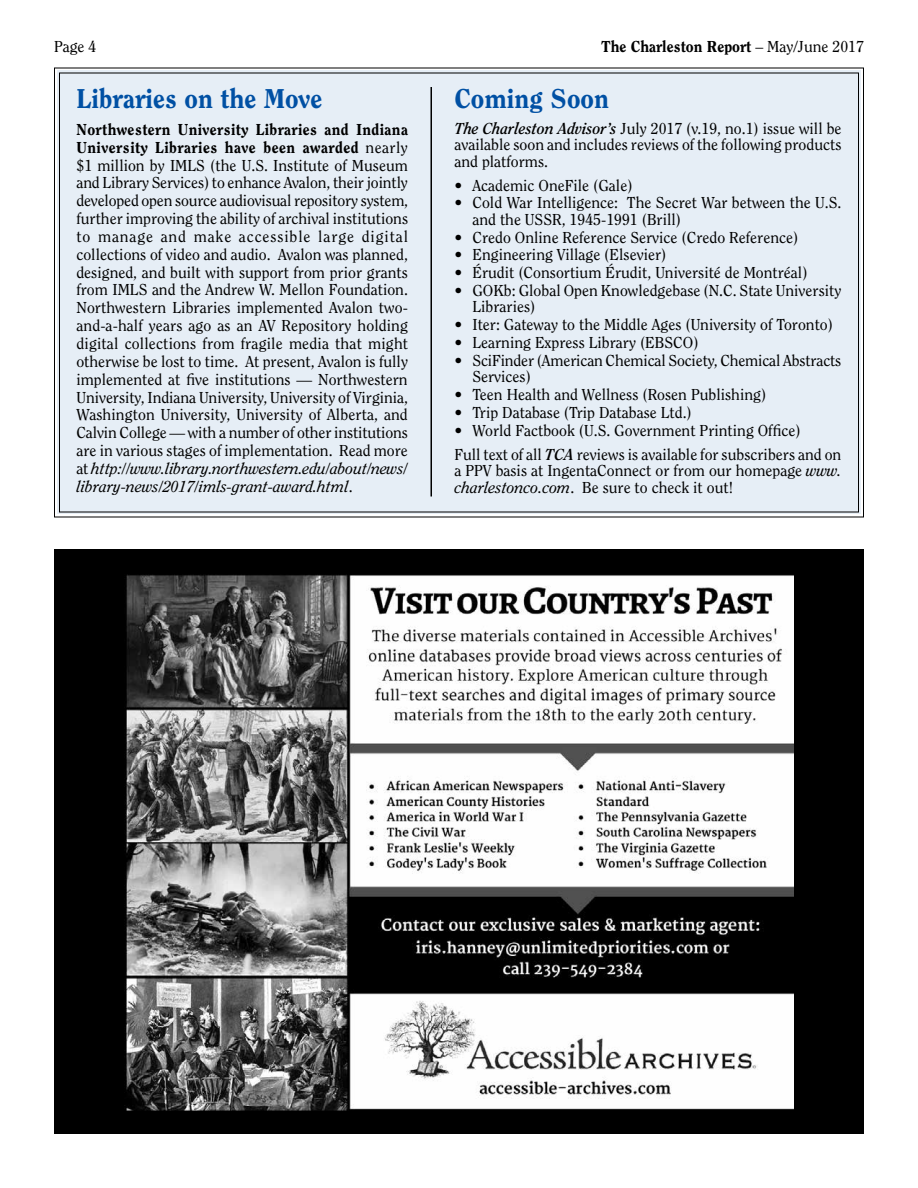
<style>
.page{position:relative;width:918px;height:1188px;background:#fff}
.page>*{position:absolute;margin:0;border:0;box-sizing:border-box;transform-origin:0 0}
.t1{font:800 27px "Clearface";color:#0050a4}
.t2{font:15.75px/17.9px "Clearface";color:#000}
.t3{font:800 15.75px "Clearface";color:#000}
.s1{font-weight:400}
.s2{font-weight:700;font-style:italic}
.s3{font-style:italic}
.s4{font-weight:800}
</style>
<div class="page">
<div style="left:55px;top:550px;width:808px;height:583px;background:#000"></div>
<img style="left:124px;top:574px;width:670px;height:537px">
<div style="left:54px;top:67px;width:810px;height:451px;background:#e6eef6"></div>
<hr style="left:430px;top:87px;width:2px;height:409px;background:#000">
<p class="t2" style="left:54px;top:37px;width:44px">Page 4</p>
<p class="t3" style="left:601px;top:37px;width:264px">The Charleston Report <span class="s1">– May/June 2017</span></p>
<h1 class="t1" style="left:454px;top:82px;width:156px">Coming Soon</h1>
<p class="t2" style="left:454px;top:120px;width:389px;line-height:16.5px;text-align:justify"><span class="s2">The Charleston Advisor’s</span> July 2017 (v.19, no.1) issue will be available soon and includes reviews of the following products and platforms.</p>
<p class="t2" style="left:454px;top:176px;width:180px">• Academic OneFile (Gale)</p>
<p class="t2" style="left:472px;top:194px;width:371px;line-height:16.5px;text-indent:-18px">• Cold War Intelligence: The Secret War between the U.S. and the USSR, 1945-1991 (Brill)</p>
<p class="t2" style="left:454px;top:228px;width:345px">• Credo Online Reference Service (Credo Reference)</p>
<p class="t2" style="left:454px;top:246px;width:213px">• Engineering Village (Elsevier)</p>
<p class="t2" style="left:454px;top:264px;width:355px">• Érudit (Consortium Érudit, Université de Montréal)</p>
<p class="t2" style="left:472px;top:282px;width:371px;line-height:16.5px;text-indent:-18px">• GOKb: Global Open Knowledgebase (N.C. State University<br>Libraries)</p>
<p class="t2" style="left:454px;top:316px;width:380px">• Iter: Gateway to the Middle Ages (University of Toronto)</p>
<p class="t2" style="left:454px;top:333px;width:246px">• Learning Express Library (EBSCO)</p>
<p class="t2" style="left:472px;top:352px;width:370px;line-height:16.5px;text-indent:-18px">• SciFinder (American Chemical Society, Chemical Abstracts<br>Services)</p>
<p class="t2" style="left:454px;top:385px;width:313px">• Teen Health and Wellness (Rosen Publishing)</p>
<p class="t2" style="left:454px;top:403px;width:239px">• Trip Database (Trip Database Ltd.)</p>
<p class="t2" style="left:454px;top:418px;width:388px;line-height:24px">• World Factbook (U.S. Government Printing Office)<br>Full text of all <span class="s2">TCA</span> reviews is available for subscribers and on</p>
<p class="t2" style="left:454px;top:462px;width:389px;line-height:16.5px">a PPV basis at IngentaConnect or from our homepage <span class="s3">www. charlestonco.com</span>. Be sure to check it out!</p>
<h1 class="t1" style="left:76px;top:82px;width:247px">Libraries on the Move</h1>
<p class="t2" style="left:76px;top:120px;width:333px;text-align:justify"><span class="s4">Northwestern University Libraries and Indiana University Libraries have been awarded</span> nearly $1 million by IMLS (the U.S. Institute of Museum and Library Services) to enhance Avalon, their jointly developed open source audiovisual repository system, further improving the ability of archival institutions to manage and make accessible large digital collections of video and audio. Avalon was planned, designed, and built with support from prior grants from IMLS and the Andrew W. Mellon Foundation.<br>Northwestern Libraries implemented Avalon two&shy;and-a-half years ago as an AV Repository holding digital collections from fragile media that might otherwise be lost to time. At present, Avalon is fully implemented at five institutions — Northwestern University, Indiana University, University of Virginia, Washington University, University of Alberta, and Calvin College — with a number of other institutions are in various stages of implementation. Read more at <span class="s3">http://www.library.northwestern.edu/about/news/ library-news/2017/imls-grant-award.html</span>.</p>
</div>
